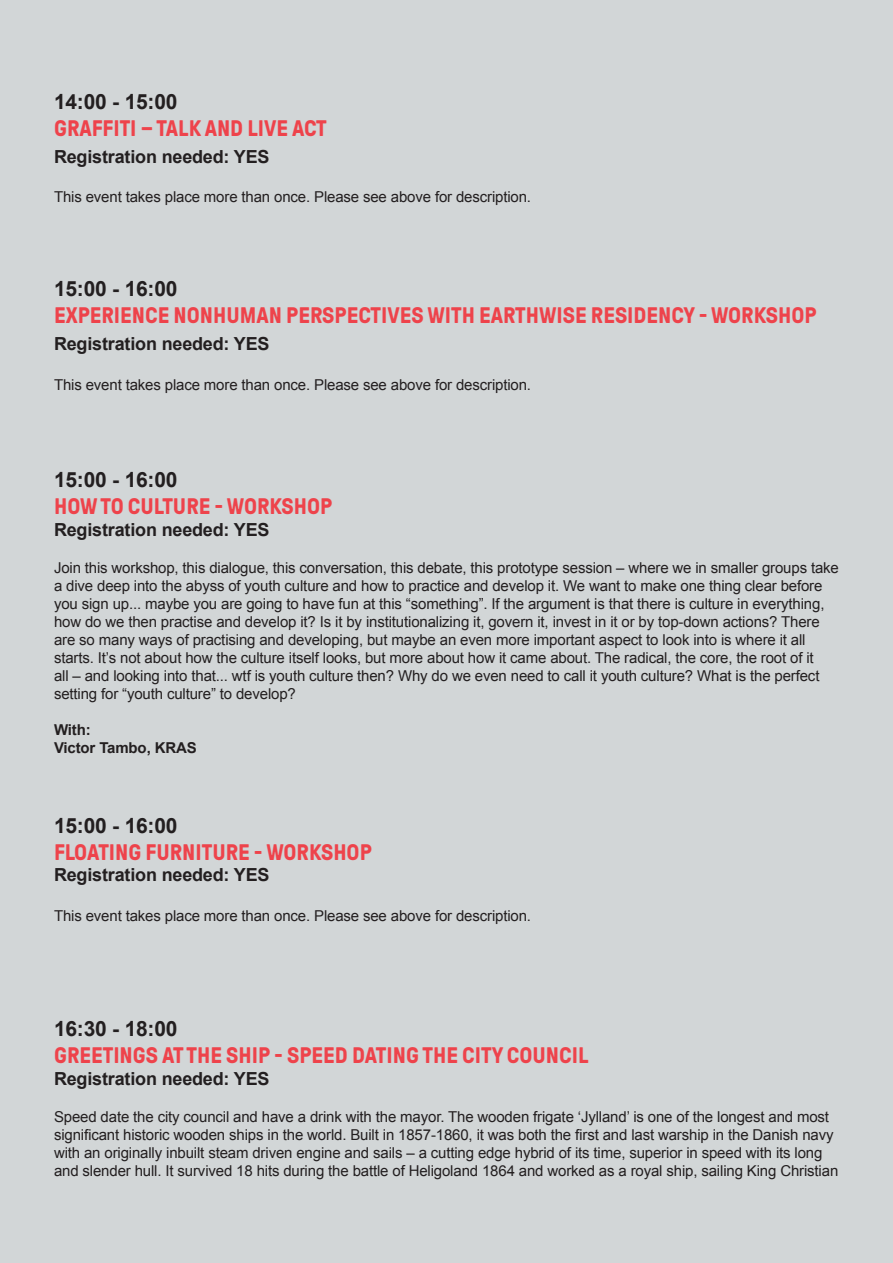
<style>
.page{position:relative;width:893px;height:1263px;background:#d2d6d7}
.page>*{position:absolute;margin:0;border:0;box-sizing:border-box;transform-origin:0 0}
.t1{font:700 22.5px "GT Pressura";color:#ee434b}
.t2{font:700 21px "Arial";letter-spacing:-.01em;color:#231f20}
.t3{font:700 18px "Arial";letter-spacing:-.01em;color:#231f20}
.t4{font:15px/18px "Arial";letter-spacing:-.01em;color:#231f20}
.t5{font:700 15px/18px "Arial";letter-spacing:-.01em;color:#231f20}
</style>
<div class="page">
<h2 class="t2" style="left:54px;top:88px;width:125px">14:00 - 15:00</h2>
<h1 class="t1" style="left:54px;top:116px;width:274px">GRAFFITI – TALK AND LIVE ACT</h1>
<p class="t3" style="left:54px;top:145px;width:217px">Registration needed: YES</p>
<p class="t4" style="left:54px;top:188px;width:479px">This event takes place more than once. Please see above for description.</p>
<h2 class="t2" style="left:54px;top:275px;width:125px">15:00 - 16:00</h2>
<h1 class="t1" style="left:54px;top:303px;width:764px">EXPERIENCE NONHUMAN PERSPECTIVES WITH EARTHWISE RESIDENCY - WORKSHOP</h1>
<p class="t3" style="left:54px;top:332px;width:217px">Registration needed: YES</p>
<p class="t4" style="left:54px;top:376px;width:479px">This event takes place more than once. Please see above for description.</p>
<h2 class="t2" style="left:54px;top:466px;width:125px">15:00 - 16:00</h2>
<h1 class="t1" style="left:54px;top:494px;width:280px">HOW TO CULTURE - WORKSHOP</h1>
<p class="t3" style="left:54px;top:517px;width:217px">Registration needed: YES</p>
<p class="t4" style="left:54px;top:559px;width:786px">Join this workshop, this dialogue, this conversation, this debate, this prototype session – where we in smaller groups take a dive deep into the abyss of youth culture and how to practice and develop it. We want to make one thing clear before you sign up... maybe you are going to have fun at this “something”. If the argument is that there is culture in everything, how do we then practise and develop it? Is it by institutionalizing it, govern it, invest in it or by top-down actions? There are so many ways of practising and developing, but maybe an even more important aspect to look into is where it all starts. It’s not about how the culture itself looks, but more about how it came about. The radical, the core, the root of it<br>all – and looking into that... wtf is youth culture then? Why do we even need to call it youth culture? What is the perfect setting for “youth culture” to develop?</p>
<p class="t5" style="left:54px;top:721px;width:144px">With:<br>Victor Tambo, KRAS</p>
<h2 class="t2" style="left:54px;top:811px;width:125px">15:00 - 16:00</h2>
<h1 class="t1" style="left:54px;top:840px;width:319px">FLOATING FURNITURE - WORKSHOP</h1>
<p class="t3" style="left:54px;top:863px;width:217px">Registration needed: YES</p>
<p class="t4" style="left:54px;top:907px;width:479px">This event takes place more than once. Please see above for description.</p>
<h2 class="t2" style="left:54px;top:1015px;width:125px">16:30 - 18:00</h2>
<h1 class="t1" style="left:54px;top:1043px;width:536px">GREETINGS AT THE SHIP - SPEED DATING THE CITY COUNCIL</h1>
<p class="t3" style="left:54px;top:1066px;width:217px">Registration needed: YES</p>
<p class="t4" style="left:54px;top:1108px;width:786px">Speed date the city council and have a drink with the mayor. The wooden frigate ‘Jylland’ is one of the longest and most significant historic wooden ships in the world. Built in 1857-1860, it was both the first and last warship in the Danish navy with an originally inbuilt steam driven engine and sails – a cutting edge hybrid of its time, superior in speed with its long and slender hull. It survived 18 hits during the battle of Heligoland 1864 and worked as a royal ship, sailing King Christian</p>
</div>
